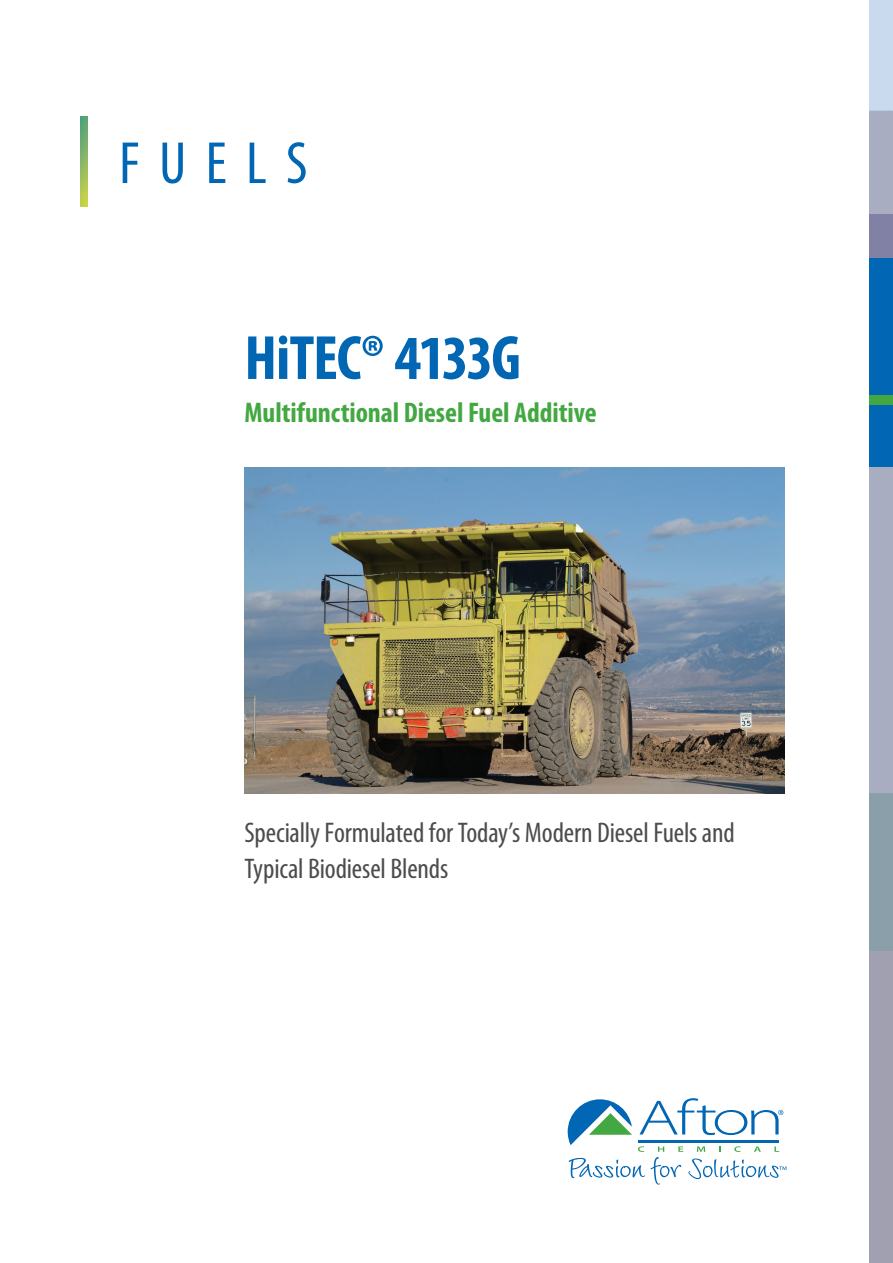
<style>
.page{position:relative;width:893px;height:1263px;background:#fff}
.page>*{position:absolute;margin:0;border:0;box-sizing:border-box;transform-origin:0 0}
.t1{font:700 condensed 63px "Myriad Pro";letter-spacing:-.025em;color:#0166b3}
.t2{font:condensed 60px "Myriad Pro";letter-spacing:.32em;color:#0166b3}
.t3{font:condensed 28.5px/36px "Myriad Pro";letter-spacing:-.005em;color:#4b4c4d}
.t4{font:700 condensed 28.5px "Myriad Pro";color:#43a842}
</style>
<div class="page">
<svg style="left:568px;top:1098px;width:218px;height:86px"></svg>
<div style="left:870px;top:0;width:23px;height:111px;background:#c9daef"></div>
<div style="left:870px;top:111px;width:23px;height:103px;background:#a8adc2"></div>
<div style="left:870px;top:214px;width:23px;height:44px;background:#8081a5"></div>
<div style="left:870px;top:258px;width:23px;height:210px;background:#0166b3"></div>
<div style="left:870px;top:395px;width:23px;height:10px;background:#43a842"></div>
<div style="left:870px;top:468px;width:23px;height:325px;background:#a8adc2"></div>
<div style="left:870px;top:793px;width:23px;height:158px;background:#8b9faa"></div>
<div style="left:870px;top:951px;width:23px;height:312px;background:#a0a0b0"></div>
<img style="left:81px;top:117px;width:6px;height:89px">
<img style="left:244px;top:468px;width:540px;height:325px">
<h2 class="t2" style="left:119px;top:127px;width:190px">FUELS</h2>
<h1 class="t1" style="left:244px;top:319px;width:278px">HiTEC® 4133G</h1>
<p class="t4" style="left:244px;top:394px;width:354px">Multifunctional Diesel Fuel Additive</p>
<p class="t3" style="left:244px;top:814px;width:492px">Specially Formulated for Today’s Modern Diesel Fuels and<br>Typical Biodiesel Blends</p>
</div>
